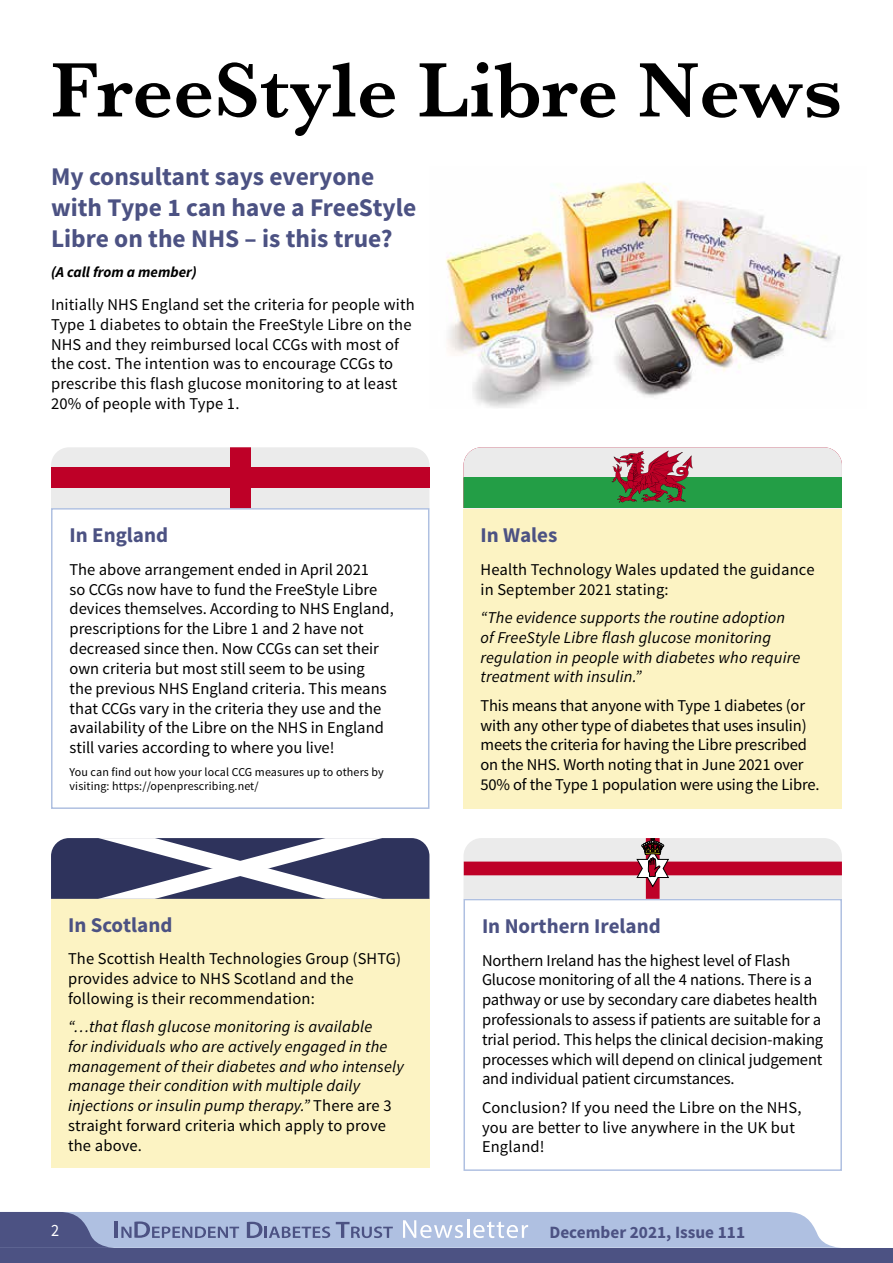
<style>
.page{position:relative;width:893px;height:1263px;background:#fff}
.page>*{position:absolute;margin:0;border:0;box-sizing:border-box;transform-origin:0 0}
.t1{font:600 80.1px "Baskerville";color:#000}
.t2{font:700 25.5px/30.6px "Source Sans Pro";color:#4c5283}
.t3{font:700 21px "Source Sans Pro";color:#4c5283}
.t4{font:700 17.25px "Source Sans Pro";color:#4c5283}
.t5{font:17.25px "Source Sans Pro";color:#fff;scale:.94 1}
.t6{font:16.5px/19.8px "Source Sans Pro";color:#000}
.t7{font:italic 16.5px/19.8px "Source Sans Pro";letter-spacing:.01em;color:#000}
.t8{font:italic 700 15px "Source Sans Pro";color:#000}
.t9{font:12px/14.4px "Source Sans Pro";letter-spacing:.01em;color:#000}
.s1{font-style:normal}
</style>
<div class="page">
<div style="left:463px;top:899px;width:379px;height:272px;border:2px solid #afc0e1"></div>
<div style="left:51px;top:899px;width:378px;height:269px;background:#fcf3c3"></div>
<div style="left:463px;top:510px;width:379px;height:299px;background:#fcf3c3"></div>
<div style="left:51px;top:508px;width:378px;height:301px;border:2px solid #afc0e1"></div>
<div style="left:51px;top:447px;width:378px;height:61px;background:#ebebeb"></div>
<div style="left:230px;top:447px;width:20px;height:61px;background:#be0027"></div>
<svg style="left:51px;top:838px;width:378px;height:61px"></svg>
<svg style="left:463px;top:447px;width:379px;height:61px;background:#87af8a"></svg>
<svg style="left:463px;top:838px;width:379px;height:61px;background:#ddb2ba"></svg>
<img style="left:445px;top:181px;width:396px;height:227px">
<div style="left:155px;top:467px;width:170px;height:21px;background:#be0027"></div>
<div style="left:51px;top:467px;width:170px;height:21px;background:#be0027"></div>
<div style="left:259px;top:467px;width:170px;height:21px;background:#be0027"></div>
<div style="left:0;top:1248px;width:893px;height:15px;background:#4c5283"></div>
<svg style="left:0;top:1212px;width:840px;height:36px;background:#a3b2d3"></svg>
<h1 class="t1" style="left:51px;top:34px;width:792px">FreeStyle Libre News</h1>
<h2 class="t2" style="left:51px;top:163px;width:367px">My consultant says everyone with Type 1 can have a FreeStyle<br>Libre on the NHS – is this true?</h2>
<p class="t8" style="left:51px;top:263px;width:147px">(A call from a member)</p>
<p class="t6" style="left:51px;top:295px;width:365px">Initially NHS England set the criteria for people with Type 1 diabetes to obtain the FreeStyle Libre on the NHS and they reimbursed local CCGs with most of the cost. The intention was to encourage CCGs to prescribe this flash glucose monitoring to at least 20% of people with Type 1.</p>
<p class="t3" style="left:70px;top:522px;width:100px">In England</p>
<p class="t6" style="left:70px;top:560px;width:326px">The above arrangement ended in April 2021<br>so CCGs now have to fund the FreeStyle Libre devices themselves. According to NHS England, prescriptions for the Libre 1 and 2 have not decreased since then. Now CCGs can set their own criteria but most still seem to be using<br>the previous NHS England criteria. This means that CCGs vary in the criteria they use and the availability of the Libre on the NHS in England still varies according to where you live!</p>
<p class="t9" style="left:70px;top:765px;width:316px">You can find out how your local CCG measures up to others by visiting: https://openprescribing.net/</p>
<p class="t3" style="left:68px;top:911px;width:106px">In Scotland</p>
<p class="t6" style="left:68px;top:949px;width:335px">The Scottish Health Technologies Group (SHTG) provides advice to NHS Scotland and the following is their recommendation:</p>
<p class="t7" style="left:68px;top:1017px;width:337px">“…that flash glucose monitoring is available<br>for individuals who are actively engaged in the management of their diabetes and who intensely manage their condition with multiple daily injections or insulin pump therapy.” <span class="s1">There are 3 straight forward criteria which apply to prove the above.</span></p>
<p class="t3" style="left:480px;top:522px;width:78px">In Wales</p>
<p class="t6" style="left:480px;top:560px;width:335px">Health Technology Wales updated the guidance in September 2021 stating:</p>
<p class="t7" style="left:480px;top:608px;width:321px">“The evidence supports the routine adoption of FreeStyle Libre flash glucose monitoring regulation in people with diabetes who require treatment with insulin.”</p>
<p class="t6" style="left:480px;top:696px;width:341px">This means that anyone with Type 1 diabetes (or with any other type of diabetes that uses insulin) meets the criteria for having the Libre prescribed on the NHS. Worth noting that in June 2021 over 50% of the Type 1 population were using the Libre.</p>
<p class="t3" style="left:482px;top:913px;width:180px">In Northern Ireland</p>
<p class="t6" style="left:482px;top:950px;width:343px">Northern Ireland has the highest level of Flash Glucose monitoring of all the 4 nations. There is a pathway or use by secondary care diabetes health professionals to assess if patients are suitable for a trial period. This helps the clinical decision-making processes which will depend on clinical judgement and individual patient circumstances.</p>
<p class="t6" style="left:482px;top:1098px;width:321px">Conclusion? If you need the Libre on the NHS, you are better to live anywhere in the UK but<br>England!</p>
<p class="t5" style="left:51px;top:1220px;width:10px">2</p>
<p class="t4" style="left:549px;top:1221px;width:197px">December 2021, Issue 111</p>
</div>
